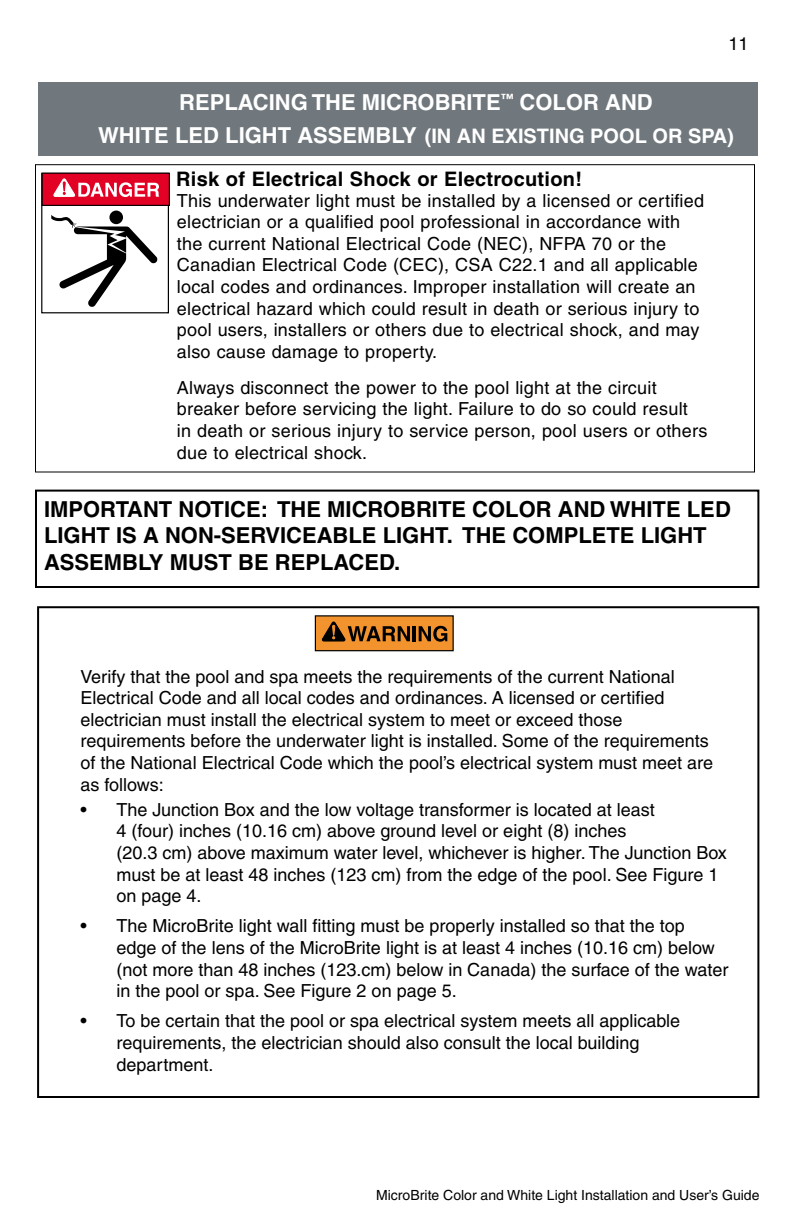
<style>
.page{position:relative;width:792px;height:1224px;background:#fff}
.page>*{position:absolute;margin:0;border:0;box-sizing:border-box;transform-origin:0 0}
.t1{font:700 22px/26.4px "Helvetica";color:#000}
.t2{font:700 22px "Helvetica";color:#fff}
.t3{font:700 20px "Helvetica";color:#fff}
.t4{font:700 20px "Helvetica";letter-spacing:.015em;color:#000}
.t5{font:18px/21.6px "Helvetica";color:#000}
.t6{font:14px "Helvetica";color:#000}
.s1{font-size:22px}
</style>
<div class="page">
<div style="left:109px;top:211px;width:14px;height:13px;background:#000;border-radius:50%"></div>
<svg style="left:51px;top:215px;width:107px;height:92px"></svg>
<div style="left:41px;top:173px;width:128px;height:140px;border:1px solid #000"></div>
<div style="left:42px;top:173px;width:127px;height:32px;background:#e20025"></div>
<div style="left:42px;top:173px;width:128px;height:33px;border:1px solid #000"></div>
<svg style="left:53px;top:178px;width:106px;height:19px"></svg>
<div style="left:315px;top:616px;width:138px;height:35px;background:#f2932e"></div>
<div style="left:315px;top:615px;width:139px;height:36px;border:1px solid #000"></div>
<svg style="left:322px;top:621px;width:88px;height:21px"></svg>
<hr style="left:413px;top:626px;width:3px;height:15px;background:#000">
<svg style="left:419px;top:626px;width:28px;height:16px"></svg>
<div style="left:37px;top:606px;width:722px;height:492px;border:2px solid #000"></div>
<div style="left:35px;top:490px;width:724px;height:98px;border:2px solid #000"></div>
<div style="left:38px;top:83px;width:719px;height:73px;background:#70787d"></div>
<p class="t5" style="left:729px;top:33px;width:22px">11</p>
<p class="t2" style="left:179px;top:89px;width:475px">REPLACING THE MICROBRITE<sup>™</sup> COLOR AND</p>
<p class="t3" style="left:98px;top:124px;width:637px"><span class="s1">WHITE LED LIGHT ASSEMBLY</span> (IN AN EXISTING POOL OR SPA)</p>
<p class="t4" style="left:176px;top:167px;width:407px">Risk of Electrical Shock or Electrocution!</p>
<p class="t5" style="left:177px;top:189px;width:529px">This underwater light must be installed by a licensed or certified electrician or a qualified pool professional in accordance with the current National Electrical Code (NEC), NFPA 70 or the Canadian Electrical Code (CEC), CSA C22.1 and all applicable local codes and ordinances. Improper installation will create an electrical hazard which could result in death or serious injury to pool users, installers or others due to electrical shock, and may also cause damage to property.</p>
<p class="t5" style="left:177px;top:377px;width:532px">Always disconnect the power to the pool light at the circuit breaker before servicing the light. Failure to do so could result<br>in death or serious injury to service person, pool users or others due to electrical shock.</p>
<p class="t1" style="left:44px;top:496px;width:688px">IMPORTANT NOTICE: THE MICROBRITE COLOR AND WHITE LED<br>LIGHT IS A NON-SERVICEABLE LIGHT. THE COMPLETE LIGHT<br>ASSEMBLY MUST BE REPLACED.</p>
<p class="t5" style="left:81px;top:665px;width:634px">Verify that the pool and spa meets the requirements of the current National Electrical Code and all local codes and ordinances. A licensed or certified electrician must install the electrical system to meet or exceed those requirements before the underwater light is installed. Some of the requirements of the National Electrical Code which the pool’s electrical system must meet are as follows:</p>
<p class="t5" style="left:117px;top:799px;width:612px;text-indent:-36px">• The Junction Box and the low voltage transformer is located at least<br>4 (four) inches (10.16 cm) above ground level or eight (8) inches<br>(20.3 cm) above maximum water level, whichever is higher. The Junction Box must be at least 48 inches (123 cm) from the edge of the pool. See Figure 1 on page 4.</p>
<p class="t5" style="left:117px;top:915px;width:613px;text-indent:-36px">• The MicroBrite light wall fitting must be properly installed so that the top edge of the lens of the MicroBrite light is at least 4 inches (10.16 cm) below (not more than 48 inches (123.cm) below in Canada) the surface of the water in the pool or spa. See Figure 2 on page 5.</p>
<p class="t5" style="left:117px;top:1010px;width:565px;text-indent:-36px">• To be certain that the pool or spa electrical system meets all applicable requirements, the electrician should also consult the local building department.</p>
<p class="t6" style="left:376px;top:1187px;width:385px">MicroBrite Color and White Light Installation and User’s Guide</p>
</div>
